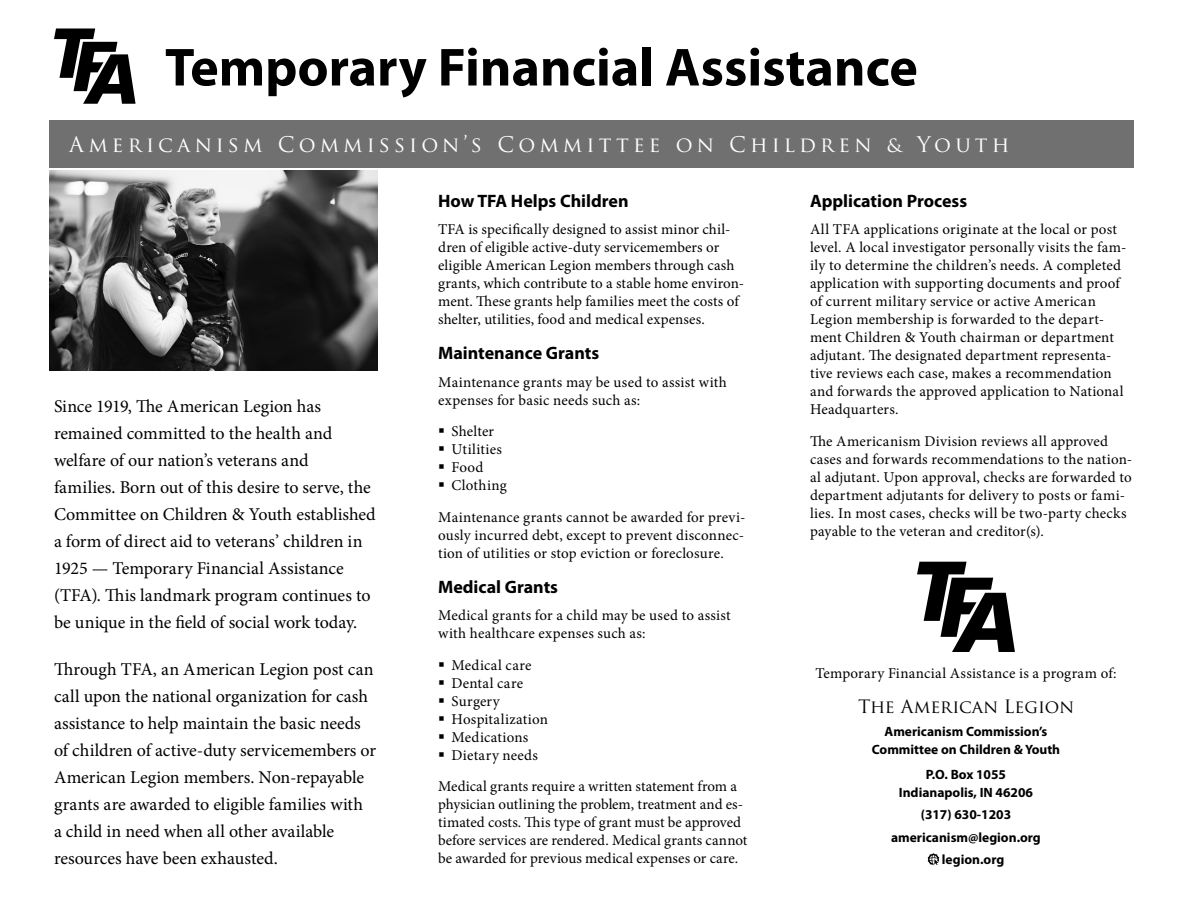
<style>
.page{position:relative;width:1188px;height:918px;background:#fff}
.page>*{position:absolute;margin:0;border:0;box-sizing:border-box;transform-origin:0 0}
.t1{font:700 54px "Myriad Pro";color:#000}
.t2{font:21px "Trajan Pro";letter-spacing:.2em;color:#fff}
.t3{font:18px/27px "Minion Pro";color:#000}
.Subheading__RED{font:700 18px "Myriad Pro";color:#000}
.t4{font:18px "Trajan Pro";color:#000}
.Body{font:15px/18px "Minion Pro";letter-spacing:.01em;color:#000}
.t5{font:700 13.5px/18px "Myriad Pro";color:#000;text-align:center}
</style>
<div class="page">
<div style="left:50px;top:120px;width:1084px;height:47px;background:#707071"></div>
<svg style="left:54px;top:28px;width:82px;height:76px"></svg>
<img style="left:50px;top:171px;width:328px;height:199px">
<svg style="left:928px;top:853px;width:11px;height:12px"></svg>
<svg style="left:917px;top:562px;width:98px;height:90px"></svg>
<p class="t1" style="left:165px;top:37px;width:754px">Temporary Financial Assistance</p>
<p class="t2" style="left:69px;top:132px;width:942px">Americanism Commission’s Committee on Children &amp; Youth</p>
<p class="t3" style="left:54px;top:393px;width:323px">Since 1919, The American Legion has remained committed to the health and welfare of our nation’s veterans and<br>families. Born out of this desire to serve, the Committee on Children &amp; Youth established a form of direct aid to veterans’ children in 1925 — Temporary Financial Assistance (TFA). This landmark program continues to be unique in the field of social work today.</p>
<p class="t3" style="left:54px;top:656px;width:324px">Through TFA, an American Legion post can call upon the national organization for cash assistance to help maintain the basic needs of children of active-duty servicemembers or American Legion members. Non-repayable grants are awarded to eligible families with<br>a child in need when all other available resources have been exhausted.</p>
<p class="Subheading__RED" style="left:438px;top:191px;width:192px">How TFA Helps Children</p>
<p class="Body" style="left:438px;top:221px;width:308px">TFA is specifically designed to assist minor chil&shy;dren of eligible active-duty servicemembers or eligible American Legion members through cash grants, which contribute to a stable home environ&shy;ment. These grants help families meet the costs of shelter, utilities, food and medical expenses.</p>
<p class="Subheading__RED" style="left:438px;top:343px;width:163px">Maintenance Grants</p>
<p class="Body" style="left:438px;top:373px;width:290px">Maintenance grants may be used to assist with expenses for basic needs such as:</p>
<p class="Body" style="left:452px;top:423px;width:44px">Shelter</p>
<p class="Body" style="left:452px;top:441px;width:52px">Utilities</p>
<p class="Body" style="left:452px;top:459px;width:33px">Food</p>
<p class="Body" style="left:452px;top:477px;width:57px">Clothing</p>
<p class="Body" style="left:438px;top:508px;width:309px;text-align:justify">Maintenance grants cannot be awarded for previ&shy;ously incurred debt, except to prevent disconnec&shy;tion of utilities or stop eviction or foreclosure.</p>
<p class="Subheading__RED" style="left:438px;top:577px;width:121px">Medical Grants</p>
<p class="Body" style="left:438px;top:607px;width:294px">Medical grants for a child may be used to assist with healthcare expenses such as:</p>
<p class="Body" style="left:452px;top:656px;width:81px">Medical care</p>
<p class="Body" style="left:452px;top:674px;width:73px">Dental care</p>
<p class="Body" style="left:452px;top:692px;width:50px">Surgery</p>
<p class="Body" style="left:452px;top:710px;width:98px">Hospitalization</p>
<p class="Body" style="left:452px;top:728px;width:78px">Medications</p>
<p class="Body" style="left:452px;top:746px;width:88px">Dietary needs</p>
<p class="Body" style="left:438px;top:778px;width:311px">Medical grants require a written statement from a physician outlining the problem, treatment and es&shy;timated costs. This type of grant must be approved before services are rendered. Medical grants cannot be awarded for previous medical expenses or care.</p>
<p class="Subheading__RED" style="left:810px;top:191px;width:159px">Application Process</p>
<p class="Body" style="left:810px;top:221px;width:318px">All TFA applications originate at the local or post level. A local investigator personally visits the fam&shy;ily to determine the children’s needs. A completed application with supporting documents and proof of current military service or active American Legion membership is forwarded to the depart&shy;ment Children &amp; Youth chairman or department adjutant. The designated department representa&shy;tive reviews each case, makes a recommendation and forwards the approved application to National Headquarters.</p>
<p class="Body" style="left:810px;top:432px;width:324px">The Americanism Division reviews all approved cases and forwards recommendations to the nation&shy;al adjutant. Upon approval, checks are forwarded to department adjutants for delivery to posts or fami&shy;lies. In most cases, checks will be two-party checks payable to the veteran and creditor(s).</p>
<p class="Body" style="left:815px;top:664px;width:303px">Temporary Financial Assistance is a program of:</p>
<p class="t4" style="left:858px;top:695px;width:217px">The American Legion</p>
<p class="t5" style="left:872px;top:723px;width:190px">Americanism Commission’s<br>Committee on Children &amp; Youth</p>
<p class="t5" style="left:899px;top:766px;width:136px">P.O. Box 1055<br>Indianapolis, IN 46206</p>
<p class="t5" style="left:921px;top:806px;width:92px">(317) 630-1203</p>
<p class="t5" style="left:891px;top:828px;width:151px">americanism@legion.org</p>
<p class="t5" style="left:942px;top:851px;width:64px">legion.org</p>
</div>
